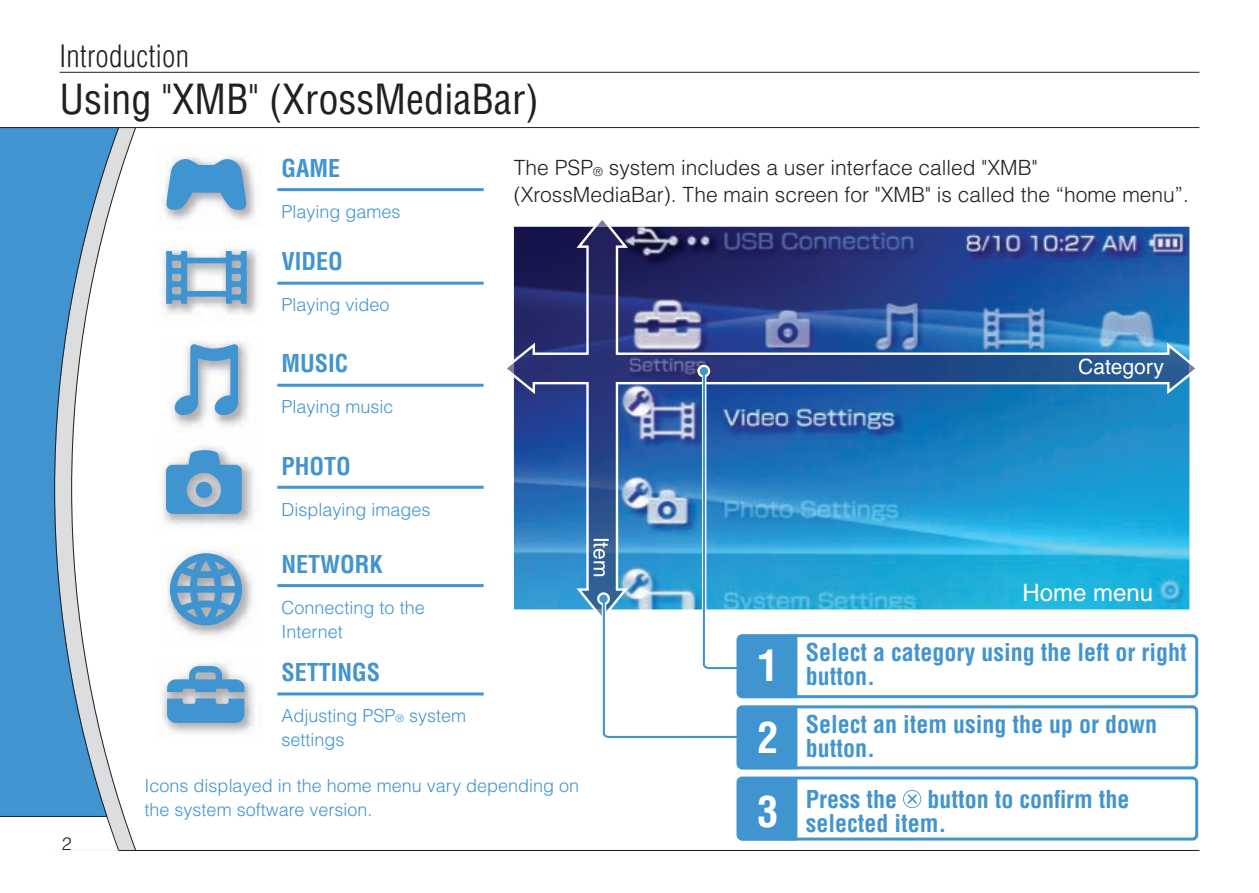
<style>
.page{position:relative;width:1259px;height:893px;background:#fff}
.page>*{position:absolute;margin:0;border:0;box-sizing:border-box;transform-origin:0 0}
.t1{font:700 condensed 42px "Helvetica";color:#fff}
.t2{font:condensed 40.5px "Helvetica";color:#231f20}
.t3{font:300 condensed 30px "Helvetica";letter-spacing:.01em;color:#231f20}
.t4{font:700 condensed 24px/24px "Helvetica";color:#4194d0}
.t5{font:24px "Helvetica";color:#fff}
.t6{font:300 21px/27px "Helvetica";color:#231f20}
.t7{font:21px "Helvetica";color:#fff}
.t8{font:300 18px/24px "Helvetica";color:#4194d0}
.t9{font:300 18px "Helvetica";color:#231f20}
.s1{font-size:10.5px}
.s2{font-size:12.3px}
.s3{font-size:42px;color:#fff}
</style>
<div class="page">
<div style="left:0;top:128px;width:54px;height:688px;background:#4194d0"></div>
<hr style="left:60px;top:72px;width:1139px;height:1px;background:#231f20">
<hr style="left:0;top:816px;width:107px;height:1px;background:#231f20">
<img style="left:507px;top:220px;width:688px;height:393px">
<hr style="left:277px;top:188px;width:207px;height:3px;background:#4194d0">
<hr style="left:277px;top:282px;width:207px;height:3px;background:#4194d0">
<hr style="left:277px;top:384px;width:207px;height:3px;background:#4194d0">
<hr style="left:277px;top:486px;width:207px;height:3px;background:#4194d0">
<hr style="left:277px;top:584px;width:207px;height:3px;background:#4194d0">
<hr style="left:277px;top:692px;width:207px;height:3px;background:#4194d0">
<img style="left:162px;top:156px;width:93px;height:65px">
<svg style="left:166px;top:159px;width:81px;height:51px;background:#6faad5"></svg>
<img style="left:162px;top:249px;width:96px;height:66px">
<svg style="left:166px;top:251px;width:81px;height:53px;background:#8bb5d4"></svg>
<img style="left:172px;top:341px;width:76px;height:87px">
<svg style="left:173px;top:344px;width:65px;height:72px"></svg>
<img style="left:163px;top:446px;width:91px;height:80px">
<svg style="left:166px;top:449px;width:76px;height:65px;background:#6faad4"></svg>
<img style="left:167px;top:550px;width:85px;height:86px">
<svg style="left:170px;top:553px;width:72px;height:72px;background:#7aacd0"></svg>
<img style="left:162px;top:662px;width:92px;height:71px">
<svg style="left:167px;top:666px;width:77px;height:57px;background:#74abd2"></svg>
<div style="left:597px;top:592px;width:13px;height:13px;border:4px solid #fff;border-radius:50%"></div>
<div style="left:697px;top:365px;width:13px;height:12px;border:4px solid #fff;border-radius:50%"></div>
<svg style="left:699px;top:367px;width:9px;height:8px"></svg>
<div style="left:740px;top:780px;width:57px;height:56px;background:#4095d1"></div>
<div style="left:736px;top:776px;width:462px;height:64px;border:3px solid #4095d1;border-radius:4px"></div>
<div style="left:736px;top:705px;width:462px;height:64px;border:3px solid #4095d1;border-radius:4px"></div>
<svg style="left:599px;top:369px;width:198px;height:400px"></svg>
<div style="left:736px;top:634px;width:462px;height:64px;border:3px solid #4095d1;border-radius:4px"></div>
<svg style="left:903px;top:790px;width:18px;height:18px"></svg>
<svg style="left:54px;top:128px;width:83px;height:723px"></svg>
<hr style="left:119px;top:850px;width:1080px;height:1px;background:#231f20">
<hr style="left:0;top:127px;width:1199px;height:1px;background:#231f20">
<h3 class="t3" style="left:60px;top:45px;width:131px">Introduction</h3>
<h2 class="t2" style="left:60px;top:84px;width:481px">Using "XMB" (XrossMediaBar)</h2>
<p class="t9" style="left:62px;top:837px;width:12px">2</p>
<h3 class="t4" style="left:281px;top:158px;width:60px">GAME</h3>
<p class="t8" style="left:281px;top:201px;width:121px">Playing games</p>
<h3 class="t4" style="left:281px;top:252px;width:63px">VIDEO</h3>
<p class="t8" style="left:281px;top:295px;width:110px">Playing video</p>
<h3 class="t4" style="left:281px;top:354px;width:68px">MUSIC</h3>
<p class="t8" style="left:281px;top:397px;width:114px">Playing music</p>
<h3 class="t4" style="left:281px;top:456px;width:71px">PHOTO</h3>
<p class="t8" style="left:281px;top:499px;width:151px">Displaying images</p>
<h3 class="t4" style="left:281px;top:554px;width:103px">NETWORK</h3>
<p class="t8" style="left:281px;top:597px;width:145px">Connecting to the<br>Internet</p>
<h3 class="t4" style="left:281px;top:662px;width:100px">SETTINGS</h3>
<p class="t8" style="left:281px;top:705px;width:186px">Adjusting PSP<span class="s1">®</span> system settings</p>
<p class="t6" style="left:514px;top:156px;width:676px">The PSP<span class="s2">®</span> system includes a user interface called "XMB" (XrossMediaBar). The main screen for "XMB" is called the “home menu”.</p>
<p class="t7" style="left:1078px;top:359px;width:87px">Category</p>
<p class="t7" style="left:609px;top:537px;width:42px;rotate:90deg">Item</p>
<h3 class="t5" style="left:1022px;top:583px;width:132px">Home menu</h3>
<h1 class="t1" style="left:757px;top:649px;width:22px">1</h1>
<h3 class="t4" style="left:805px;top:642px;width:383px">Select a category using the left or right button.</h3>
<h1 class="t1" style="left:757px;top:722px;width:22px">2</h1>
<h3 class="t4" style="left:805px;top:715px;width:353px">Select an item using the up or down button.</h3>
<h3 class="t4" style="left:757px;top:789px;width:141px"><span class="s3">3</span> Press the</h3>
<p class="t8" style="left:145px;top:776px;width:436px">Icons displayed in the home menu vary depending on the system software version.</p>
<h3 class="t4" style="left:805px;top:789px;width:325px;text-indent:122px">button to confirm the selected item.</h3>
</div>
